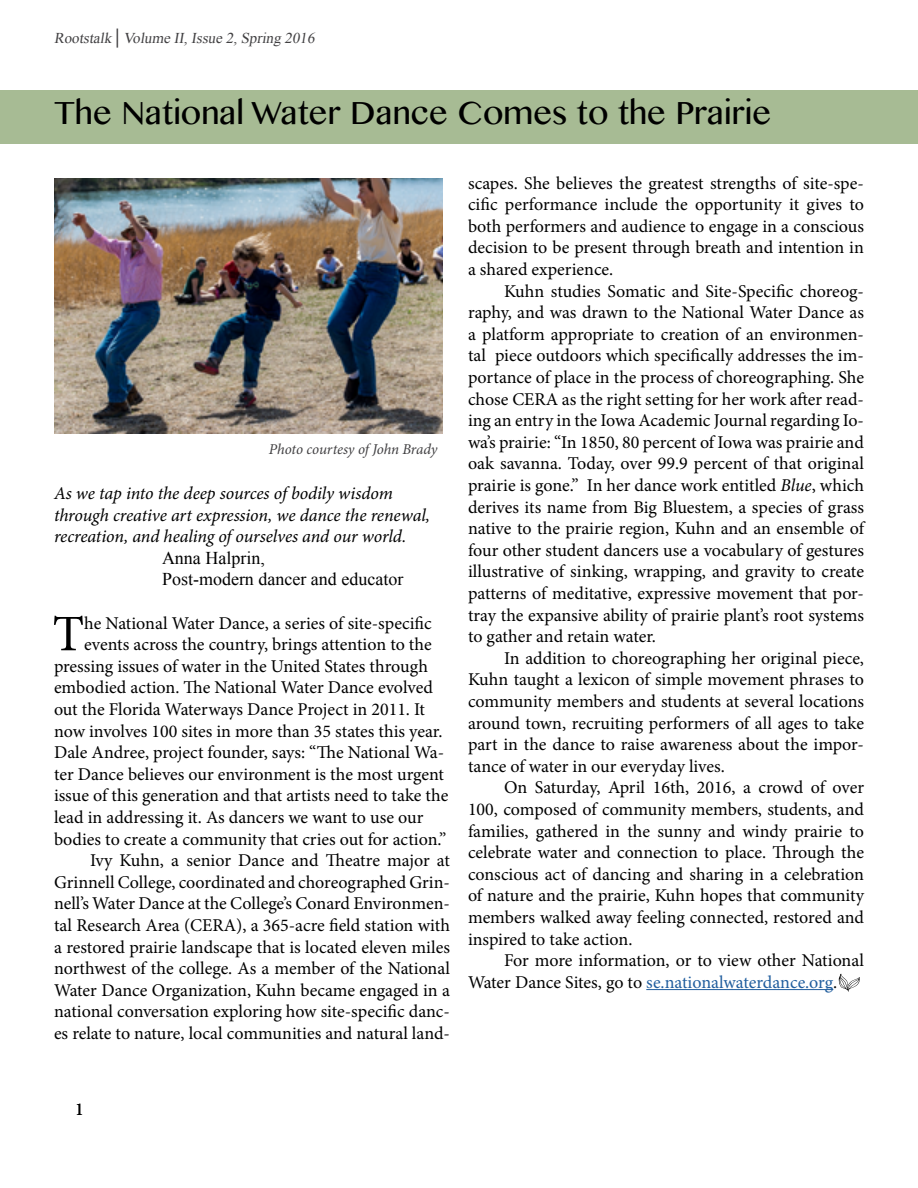
<style>
.page{position:relative;width:918px;height:1188px;background:#fff}
.page>*{position:absolute;margin:0;border:0;box-sizing:border-box;transform-origin:0 0}
.t1{font:51.3px "Minion Pro";color:#000}
.t2{font:36px "Kannada MN";color:#000}
.t3{font:18px/21.6px "Minion Pro";color:#000;text-align:justify}
.t4{font:italic 18px/21.6px "Minion Pro";letter-spacing:-.01em;color:#000}
.t5{font:18px/21.6px "Times New Roman";color:#000}
.t6{font:italic 15px "Times New Roman";color:#414042}
.t7{font:italic 15px "Minion Pro";letter-spacing:-.01em;color:#414042}
.s1{font-weight:700;font-style:normal;font-size:21px}
.s2{font-style:italic}
.s3{color:#215e9e}
</style>
<div class="page">
<div style="left:0;top:90px;width:918px;height:53px;background:#a7bb94"></div>
<hr style="left:646px;top:989px;width:187px;height:1px;background:#215e9e">
<svg style="left:839px;top:974px;width:21px;height:18px"></svg>
<img style="left:54px;top:178px;width:389px;height:256px">
<p class="t6" style="left:54px;top:28px;width:265px">Rootstalk <span class="s1">|</span> Volume II,Issue 2,Spring 2016</p>
<h2 class="t2" style="left:54px;top:91px;width:719px">The National Water Dance Comes to the Prairie</h2>
<p class="t7" style="left:269px;top:439px;width:170px">Photo courtesy of John Brady</p>
<p class="t4" style="left:54px;top:483px;width:378px">As we tap into the deep sources of bodily wisdom through creative art expression, we dance the renewal, recreation, and healing of ourselves and our world.</p>
<p class="t5" style="left:162px;top:547px;width:243px">Anna Halprin,<br>Post-modern dancer and educator</p>
<h1 class="t1" style="left:53px;top:600px;width:33px">T</h1>
<p class="t3" style="left:84px;top:612px;width:349px">he National Water Dance, a series of site-specific</p>
<p class="t3" style="left:84px;top:634px;width:349px">events across the country, brings attention to the</p>
<p class="t3" style="left:54px;top:655px;width:376px">pressing issues of water in the United States through</p>
<p class="t3" style="left:54px;top:677px;width:380px">embodied action. The National Water Dance evolved</p>
<p class="t3" style="left:54px;top:699px;width:373px">out the Florida Waterways Dance Project in 2011. It</p>
<p class="t3" style="left:54px;top:720px;width:390px">now involves 100 sites in more than 35 states this year.</p>
<p class="t3" style="left:54px;top:742px;width:392px">Dale Andree, project founder, says: “The National Wa-</p>
<p class="t3" style="left:54px;top:763px;width:392px">ter Dance believes our environment is the most urgent</p>
<p class="t3" style="left:54px;top:785px;width:396px">issue of this generation and that artists need to take the</p>
<p class="t3" style="left:54px;top:807px;width:371px">lead in addressing it. As dancers we want to use our</p>
<p class="t3" style="left:54px;top:828px;width:394px">bodies to create a community that cries out for action.”</p>
<p class="t3" style="left:90px;top:850px;width:362px">Ivy Kuhn, a senior Dance and Theatre major at</p>
<p class="t3" style="left:54px;top:871px;width:397px">Grinnell College, coordinated and choreographed Grin-</p>
<p class="t3" style="left:54px;top:893px;width:398px">nell’s Water Dance at the College’s Conard Environmen-</p>
<p class="t3" style="left:54px;top:915px;width:397px">tal Research Area (CERA), a 365-acre field station with</p>
<p class="t3" style="left:54px;top:936px;width:398px">a restored prairie landscape that is located eleven miles</p>
<p class="t3" style="left:54px;top:958px;width:397px">northwest of the college. As a member of the National</p>
<p class="t3" style="left:54px;top:979px;width:398px">Water Dance Organization, Kuhn became engaged in a</p>
<p class="t3" style="left:54px;top:1001px;width:398px">national conversation exploring how site-specific danc-</p>
<p class="t3" style="left:54px;top:1023px;width:398px">es relate to nature, local communities and natural land-</p>
<p class="t3" style="left:468px;top:172px;width:398px">scapes. She believes the greatest strengths of site-spe&shy;cific performance include the opportunity it gives to both performers and audience to engage in a conscious decision to be present through breath and intention in a shared experience.</p>
<p class="t3" style="left:468px;top:280px;width:398px;text-indent:36px">Kuhn studies Somatic and Site-Specific choreog&shy;raphy, and was drawn to the National Water Dance as a platform appropriate to creation of an environmen&shy;tal piece outdoors which specifically addresses the im&shy;portance of place in the process of choreographing. She chose CERA as the right setting for her work after read&shy;ing an entry in the Iowa Academic Journal regarding Io&shy;wa’s prairie: “In 1850, 80 percent of Iowa was prairie and oak savanna. Today, over 99.9 percent of that original prairie is gone.” In her dance work entitled <span class="s2">Blue</span>, which derives its name from Big Bluestem, a species of grass native to the prairie region, Kuhn and an ensemble of four other student dancers use a vocabulary of gestures illustrative of sinking, wrapping, and gravity to create patterns of meditative, expressive movement that por&shy;tray the expansive ability of prairie plant’s root systems to gather and retain water.</p>
<p class="t3" style="left:468px;top:647px;width:398px;text-indent:36px">In addition to choreographing her original piece, Kuhn taught a lexicon of simple movement phrases to community members and students at several locations around town, recruiting performers of all ages to take part in the dance to raise awareness about the impor&shy;tance of water in our everyday lives.</p>
<p class="t3" style="left:468px;top:777px;width:398px;text-indent:36px">On Saturday, April 16th, 2016, a crowd of over 100, composed of community members, students, and families, gathered in the sunny and windy prairie to celebrate water and connection to place. Through the conscious act of dancing and sharing in a celebration of nature and the prairie, Kuhn hopes that community members walked away feeling connected, restored and inspired to take action.</p>
<p class="t3" style="left:468px;top:950px;width:397px;text-indent:36px">For more information, or to view other National<br>Water Dance Sites, go to <span class="s3">se.nationalwaterdance.org</span>.</p>
<p class="t3" style="left:75px;top:1098px;width:10px">1</p>
</div>
